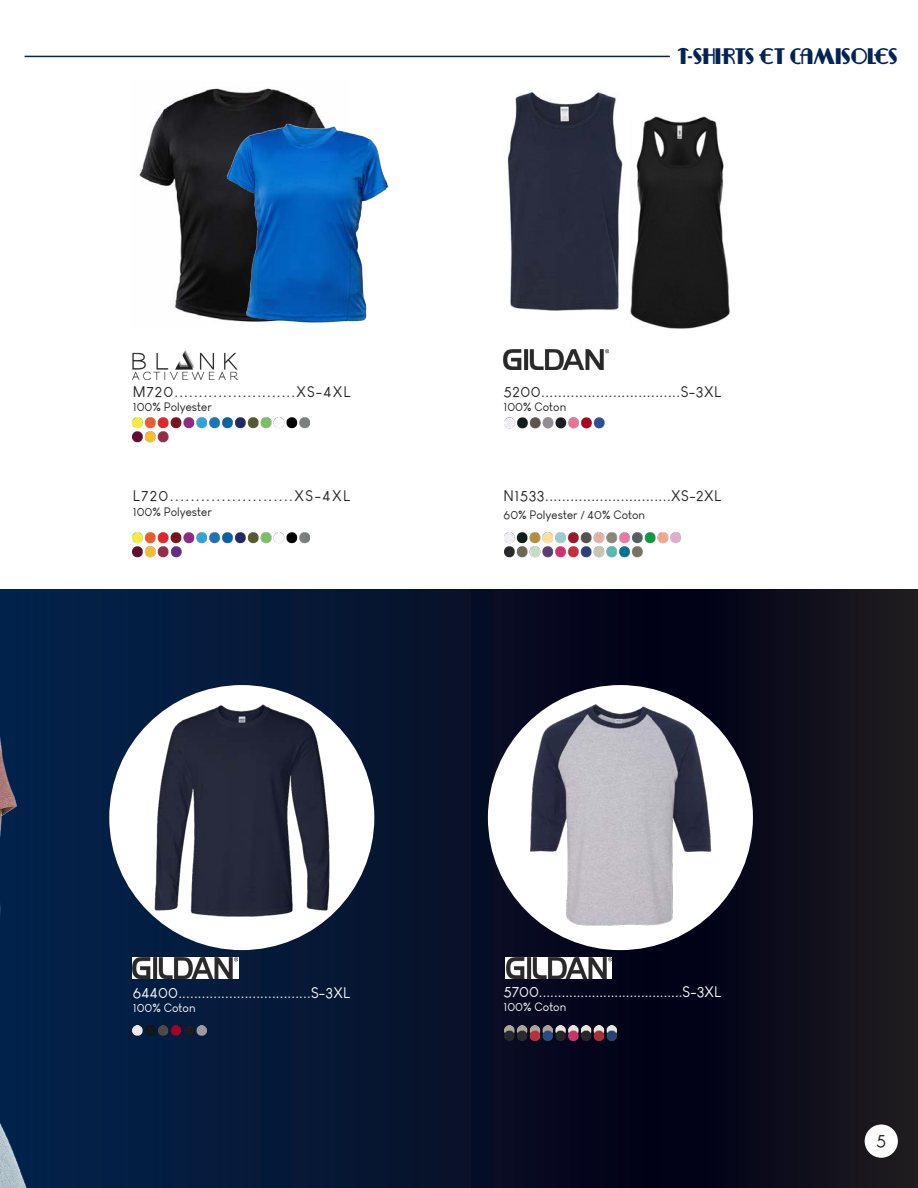
<style>
.page{position:relative;width:918px;height:1188px;background:#fff}
.page>*{position:absolute;margin:0;border:0;box-sizing:border-box;transform-origin:0 0}
.t1{font:21px "Ritzy Remix NF";color:#002454}
.t2{font:18px "Louis George Cafe";color:#231f20}
.t3{font:15px "Louis George Cafe";letter-spacing:.015em;color:#fff}
.t4{font:15px "Louis George Cafe";letter-spacing:.06em;color:#231f20}
.t5{font:15px "Louis George Cafe";letter-spacing:.035em;color:#231f20}
.t6{font:15px "Louis George Cafe";letter-spacing:.08em;color:#231f20}
.t7{font:15px "Louis George Cafe";letter-spacing:.1em;color:#231f20}
.t8{font:12px "Louis George Cafe";color:#231f20}
.t9{font:12px "Louis George Cafe";color:#fff}
</style>
<div class="page">
<svg style="left:77px;top:589px;width:841px;height:599px;background:#091228"></svg>
<img style="left:139px;top:88px;width:180px;height:231px">
<img style="left:218px;top:117px;width:171px;height:206px">
<img style="left:507px;top:92px;width:151px;height:219px">
<img style="left:629px;top:117px;width:101px;height:212px">
<div style="left:109px;top:685px;width:265px;height:265px;background:#fff;border-radius:50%"></div>
<div style="left:488px;top:685px;width:265px;height:265px;background:#fff;border-radius:50%"></div>
<img style="left:522px;top:692px;width:197px;height:246px">
<img style="left:146px;top:691px;width:191px;height:239px">
<hr style="left:25px;top:56px;width:645px;height:1px;background:#002454">
<img style="left:504px;top:350px;width:104px;height:19px">
<img style="left:133px;top:349px;width:105px;height:30px">
<svg style="left:132px;top:957px;width:107px;height:22px"></svg>
<img style="left:133px;top:958px;width:105px;height:20px">
<svg style="left:505px;top:957px;width:107px;height:22px"></svg>
<img style="left:507px;top:958px;width:104px;height:20px">
<img style="left:133px;top:418px;width:176px;height:25px">
<img style="left:504px;top:418px;width:101px;height:11px">
<img style="left:133px;top:532px;width:176px;height:26px">
<div style="left:133px;top:1025px;width:176px;height:52px;background:#051b3c"></div>
<img style="left:504px;top:532px;width:177px;height:26px">
<img style="left:504px;top:1025px;width:177px;height:52px">
<div style="left:0;top:589px;width:77px;height:599px;background:#012149"></div>
<div style="left:865px;top:1124px;width:33px;height:34px;background:#fff;border-radius:50%"></div>
<p class="t6" style="left:133px;top:383px;width:219px">M720.........................XS-4XL</p>
<p class="t8" style="left:133px;top:400px;width:81px">100% Polyester</p>
<p class="t7" style="left:133px;top:487px;width:219px">L720........................XS-4XL</p>
<p class="t8" style="left:133px;top:504px;width:81px">100% Polyester</p>
<p class="t1" style="left:677px;top:44px;width:222px">T-SHIRTS ET CAMISOLES</p>
<p class="t4" style="left:504px;top:383px;width:219px">5200.................................S-3XL</p>
<p class="t8" style="left:504px;top:400px;width:64px">100% Coton</p>
<p class="t5" style="left:504px;top:487px;width:219px">N1533..............................XS-2XL</p>
<p class="t8" style="left:504px;top:508px;width:143px">60% Polyester / 40% Coton</p>
<p class="t3" style="left:133px;top:984px;width:219px">64400..................................S-3XL</p>
<p class="t9" style="left:133px;top:1001px;width:64px">100% Coton</p>
<p class="t3" style="left:504px;top:982px;width:219px">5700......................................S-3XL</p>
<p class="t9" style="left:504px;top:1000px;width:64px">100% Coton</p>
<p class="t2" style="left:876px;top:1130px;width:12px">5</p>
</div>
